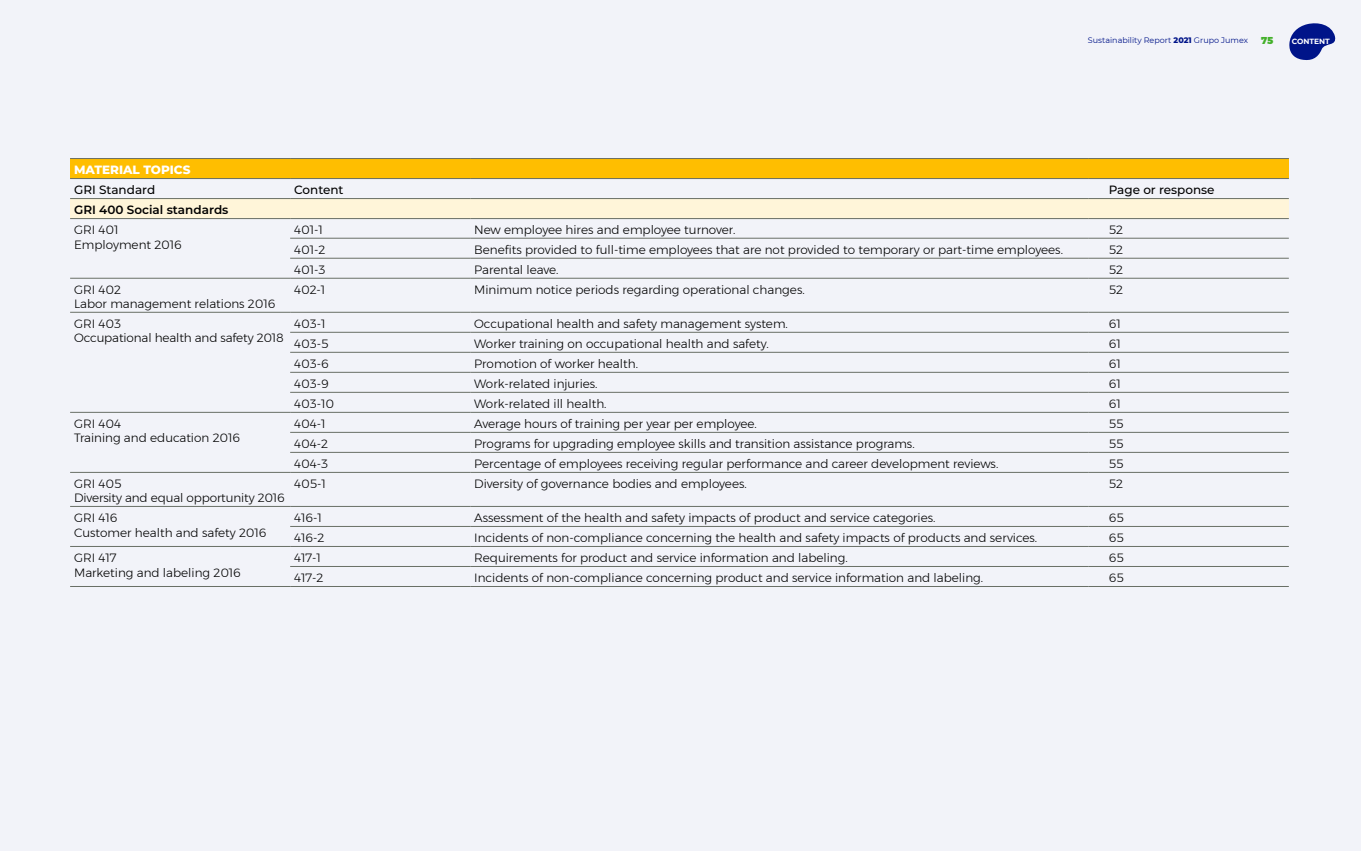
<style>
.page{position:relative;width:1361px;height:851px;background:#fff}
.page>*{position:absolute;margin:0;border:0;box-sizing:border-box;transform-origin:0 0}
.t1{font:300 12px/14.4px "Montserrat";color:#000}
.t2{font:500 12px "Montserrat";color:#000}
.t3{font:600 12px "Montserrat";color:#000}
.t4{font:800 12px "Montserrat";color:#fff}
.t5{font:900 10px "Montserrat";color:#43b02a}
.t6{font:8px "Montserrat";color:#001489}
.t7{font:700 7.5px "Montserrat";letter-spacing:-.005em;color:#fff}
.s1{font-weight:800}
</style>
<div class="page">
<div style="left:0;top:0;width:1361px;height:850px;background:#f2f3f9"></div>
<div style="left:70px;top:158px;width:1218px;height:20px;background:#ffbe00"></div>
<div style="left:70px;top:198px;width:1218px;height:20px;background:#fff5d9"></div>
<hr style="left:70px;top:178px;width:220px;height:1px;background:#696f66">
<hr style="left:290px;top:178px;width:180px;height:1px;background:#696f66">
<hr style="left:470px;top:178px;width:619px;height:1px;background:#696f66">
<hr style="left:1088px;top:178px;width:200px;height:1px;background:#696f66">
<hr style="left:70px;top:198px;width:220px;height:1px;background:#696f66">
<hr style="left:290px;top:198px;width:180px;height:1px;background:#696f66">
<hr style="left:470px;top:198px;width:619px;height:1px;background:#696f66">
<hr style="left:1088px;top:198px;width:200px;height:1px;background:#696f66">
<hr style="left:70px;top:218px;width:220px;height:1px;background:#696f66">
<hr style="left:290px;top:218px;width:180px;height:1px;background:#696f66">
<hr style="left:470px;top:218px;width:619px;height:1px;background:#696f66">
<hr style="left:1088px;top:218px;width:200px;height:1px;background:#696f66">
<hr style="left:290px;top:238px;width:180px;height:1px;background:#696f66">
<hr style="left:470px;top:238px;width:619px;height:1px;background:#696f66">
<hr style="left:1088px;top:238px;width:200px;height:1px;background:#696f66">
<hr style="left:290px;top:258px;width:180px;height:1px;background:#696f66">
<hr style="left:470px;top:258px;width:619px;height:1px;background:#696f66">
<hr style="left:1088px;top:258px;width:200px;height:1px;background:#696f66">
<hr style="left:290px;top:278px;width:180px;height:1px;background:#696f66">
<hr style="left:470px;top:278px;width:619px;height:1px;background:#696f66">
<hr style="left:1088px;top:278px;width:200px;height:1px;background:#696f66">
<hr style="left:70px;top:312px;width:220px;height:1px;background:#696f66">
<hr style="left:290px;top:312px;width:180px;height:1px;background:#696f66">
<hr style="left:470px;top:312px;width:619px;height:1px;background:#696f66">
<hr style="left:1088px;top:312px;width:200px;height:1px;background:#696f66">
<hr style="left:290px;top:332px;width:180px;height:1px;background:#696f66">
<hr style="left:470px;top:332px;width:619px;height:1px;background:#696f66">
<hr style="left:1088px;top:332px;width:200px;height:1px;background:#696f66">
<hr style="left:290px;top:352px;width:180px;height:1px;background:#696f66">
<hr style="left:470px;top:352px;width:619px;height:1px;background:#696f66">
<hr style="left:1088px;top:352px;width:200px;height:1px;background:#696f66">
<hr style="left:290px;top:372px;width:180px;height:1px;background:#696f66">
<hr style="left:470px;top:372px;width:619px;height:1px;background:#696f66">
<hr style="left:1088px;top:372px;width:200px;height:1px;background:#696f66">
<hr style="left:290px;top:392px;width:180px;height:1px;background:#696f66">
<hr style="left:470px;top:392px;width:619px;height:1px;background:#696f66">
<hr style="left:1088px;top:392px;width:200px;height:1px;background:#696f66">
<hr style="left:70px;top:412px;width:220px;height:1px;background:#696f66">
<hr style="left:290px;top:412px;width:180px;height:1px;background:#696f66">
<hr style="left:470px;top:412px;width:619px;height:1px;background:#696f66">
<hr style="left:1088px;top:412px;width:200px;height:1px;background:#696f66">
<hr style="left:290px;top:432px;width:180px;height:1px;background:#696f66">
<hr style="left:470px;top:432px;width:619px;height:1px;background:#696f66">
<hr style="left:1088px;top:432px;width:200px;height:1px;background:#696f66">
<hr style="left:290px;top:452px;width:180px;height:1px;background:#696f66">
<hr style="left:470px;top:452px;width:619px;height:1px;background:#696f66">
<hr style="left:1088px;top:452px;width:200px;height:1px;background:#696f66">
<hr style="left:290px;top:472px;width:180px;height:1px;background:#696f66">
<hr style="left:470px;top:472px;width:619px;height:1px;background:#696f66">
<hr style="left:1088px;top:472px;width:200px;height:1px;background:#696f66">
<hr style="left:70px;top:506px;width:220px;height:1px;background:#696f66">
<hr style="left:290px;top:506px;width:180px;height:1px;background:#696f66">
<hr style="left:470px;top:506px;width:619px;height:1px;background:#696f66">
<hr style="left:1088px;top:506px;width:200px;height:1px;background:#696f66">
<hr style="left:290px;top:526px;width:180px;height:1px;background:#696f66">
<hr style="left:470px;top:526px;width:619px;height:1px;background:#696f66">
<hr style="left:1088px;top:526px;width:200px;height:1px;background:#696f66">
<hr style="left:70px;top:546px;width:220px;height:1px;background:#696f66">
<hr style="left:290px;top:546px;width:180px;height:1px;background:#696f66">
<hr style="left:470px;top:546px;width:619px;height:1px;background:#696f66">
<hr style="left:1088px;top:546px;width:200px;height:1px;background:#696f66">
<hr style="left:290px;top:566px;width:180px;height:1px;background:#696f66">
<hr style="left:470px;top:566px;width:619px;height:1px;background:#696f66">
<hr style="left:1088px;top:566px;width:200px;height:1px;background:#696f66">
<hr style="left:70px;top:158px;width:220px;height:1px;background:#696f66">
<hr style="left:290px;top:158px;width:180px;height:1px;background:#696f66">
<hr style="left:470px;top:158px;width:619px;height:1px;background:#696f66">
<hr style="left:1088px;top:158px;width:200px;height:1px;background:#696f66">
<hr style="left:70px;top:278px;width:220px;height:1px;background:#696f66">
<hr style="left:70px;top:472px;width:220px;height:1px;background:#696f66">
<hr style="left:290px;top:586px;width:180px;height:1px;background:#696f66">
<hr style="left:470px;top:586px;width:619px;height:1px;background:#696f66">
<hr style="left:1088px;top:586px;width:200px;height:1px;background:#696f66">
<hr style="left:70px;top:586px;width:220px;height:1px;background:#696f66">
<svg style="left:1289px;top:23px;width:47px;height:37px"></svg>
<p class="t6" style="left:1088px;top:35px;width:162px">Sustainability Report <span class="s1">2021</span> Grupo Jumex</p>
<p class="t5" style="left:1261px;top:33px;width:14px">75</p>
<p class="t7" style="left:1292px;top:35px;width:39px">CONTENT</p>
<p class="t4" style="left:74px;top:161px;width:118px">MATERIAL TOPICS</p>
<p class="t2" style="left:74px;top:181px;width:83px">GRI Standard</p>
<p class="t2" style="left:294px;top:181px;width:51px">Content</p>
<p class="t2" style="left:1108px;top:181px;width:107px">Page or response</p>
<p class="t3" style="left:74px;top:201px;width:156px">GRI 400 Social standards</p>
<p class="t1" style="left:74px;top:222px;width:109px">GRI 401<br>Employment 2016</p>
<p class="t1" style="left:294px;top:222px;width:30px">401-1</p>
<p class="t1" style="left:474px;top:222px;width:263px">New employee hires and employee turnover.</p>
<p class="t1" style="left:1108px;top:222px;width:16px">52</p>
<p class="t1" style="left:294px;top:242px;width:33px">401-2</p>
<p class="t1" style="left:474px;top:242px;width:590px">Benefits provided to full-time employees that are not provided to temporary or part-time employees.</p>
<p class="t1" style="left:1108px;top:242px;width:16px">52</p>
<p class="t1" style="left:294px;top:262px;width:33px">401-3</p>
<p class="t1" style="left:474px;top:262px;width:86px">Parental leave.</p>
<p class="t1" style="left:1108px;top:262px;width:16px">52</p>
<p class="t1" style="left:74px;top:282px;width:203px">GRI 402<br>Labor management relations 2016</p>
<p class="t1" style="left:294px;top:282px;width:33px">402-1</p>
<p class="t1" style="left:474px;top:282px;width:332px">Minimum notice periods regarding operational changes.</p>
<p class="t1" style="left:1108px;top:282px;width:16px">52</p>
<p class="t1" style="left:74px;top:316px;width:211px">GRI 403<br>Occupational health and safety 2018</p>
<p class="t1" style="left:294px;top:316px;width:33px">403-1</p>
<p class="t1" style="left:474px;top:316px;width:315px">Occupational health and safety management system.</p>
<p class="t1" style="left:1108px;top:316px;width:14px">61</p>
<p class="t1" style="left:294px;top:336px;width:36px">403-5</p>
<p class="t1" style="left:474px;top:336px;width:296px">Worker training on occupational health and safety.</p>
<p class="t1" style="left:1108px;top:336px;width:14px">61</p>
<p class="t1" style="left:294px;top:356px;width:36px">403-6</p>
<p class="t1" style="left:474px;top:356px;width:165px">Promotion of worker health.</p>
<p class="t1" style="left:1108px;top:356px;width:14px">61</p>
<p class="t1" style="left:294px;top:376px;width:36px">403-9</p>
<p class="t1" style="left:474px;top:376px;width:125px">Work-related injuries.</p>
<p class="t1" style="left:1108px;top:376px;width:14px">61</p>
<p class="t1" style="left:294px;top:396px;width:41px">403-10</p>
<p class="t1" style="left:474px;top:396px;width:134px">Work-related ill health.</p>
<p class="t1" style="left:1108px;top:396px;width:14px">61</p>
<p class="t1" style="left:74px;top:416px;width:167px">GRI 404<br>Training and education 2016</p>
<p class="t1" style="left:294px;top:416px;width:33px">404-1</p>
<p class="t1" style="left:474px;top:416px;width:284px">Average hours of training per year per employee.</p>
<p class="t1" style="left:1108px;top:416px;width:16px">55</p>
<p class="t1" style="left:294px;top:436px;width:35px">404-2</p>
<p class="t1" style="left:474px;top:436px;width:442px">Programs for upgrading employee skills and transition assistance programs.</p>
<p class="t1" style="left:1108px;top:436px;width:16px">55</p>
<p class="t1" style="left:294px;top:456px;width:35px">404-3</p>
<p class="t1" style="left:474px;top:456px;width:525px">Percentage of employees receiving regular performance and career development reviews.</p>
<p class="t1" style="left:1108px;top:456px;width:16px">55</p>
<p class="t1" style="left:74px;top:476px;width:212px">GRI 405<br>Diversity and equal opportunity 2016</p>
<p class="t1" style="left:294px;top:476px;width:33px">405-1</p>
<p class="t1" style="left:474px;top:476px;width:274px">Diversity of governance bodies and employees.</p>
<p class="t1" style="left:1108px;top:476px;width:16px">52</p>
<p class="t1" style="left:74px;top:510px;width:194px">GRI 416<br>Customer health and safety 2016</p>
<p class="t1" style="left:294px;top:510px;width:29px">416-1</p>
<p class="t1" style="left:474px;top:510px;width:463px">Assessment of the health and safety impacts of product and service categories.</p>
<p class="t1" style="left:1108px;top:510px;width:17px">65</p>
<p class="t1" style="left:294px;top:530px;width:32px">416-2</p>
<p class="t1" style="left:474px;top:530px;width:564px">Incidents of non-compliance concerning the health and safety impacts of products and services.</p>
<p class="t1" style="left:1108px;top:530px;width:17px">65</p>
<p class="t1" style="left:74px;top:550px;width:168px">GRI 417<br>Marketing and labeling 2016</p>
<p class="t1" style="left:294px;top:550px;width:28px">417-1</p>
<p class="t1" style="left:474px;top:550px;width:375px">Requirements for product and service information and labeling.</p>
<p class="t1" style="left:1108px;top:550px;width:17px">65</p>
<p class="t1" style="left:294px;top:570px;width:31px">417-2</p>
<p class="t1" style="left:474px;top:570px;width:510px">Incidents of non-compliance concerning product and service information and labeling.</p>
<p class="t1" style="left:1108px;top:570px;width:17px">65</p>
</div>
